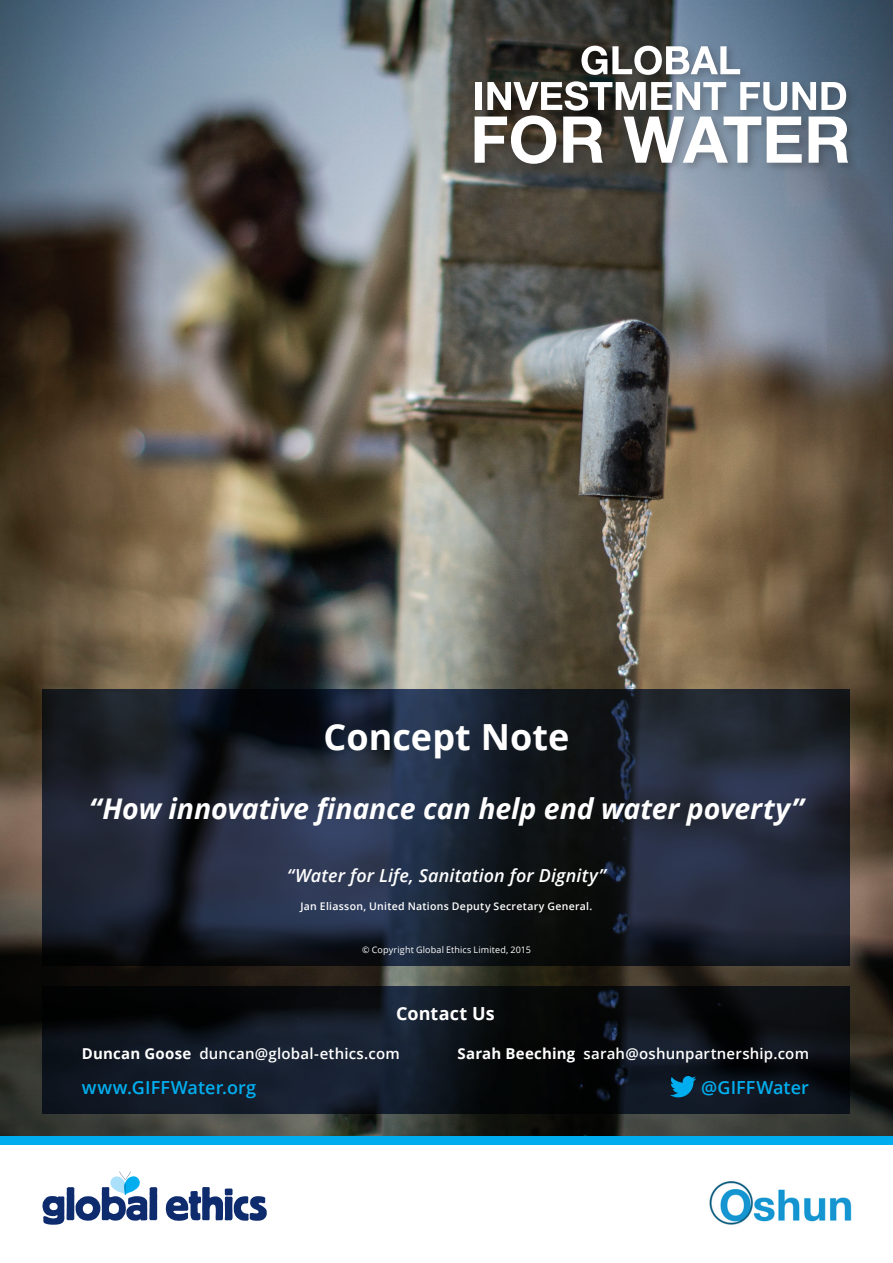
<style>
.page{position:relative;width:893px;height:1263px;background:#fff}
.page>*{position:absolute;margin:0;border:0;box-sizing:border-box;transform-origin:0 0}
.t1{font:700 36px "Open Sans";color:#fff}
.t2{font:italic 700 28.5px "Open Sans";letter-spacing:-.005em;color:#fff}
.t3{font:italic 600 18px "Open Sans";letter-spacing:.005em;color:#fff}
.t4{font:600 18px "Open Sans";letter-spacing:.005em;color:#00aeef}
.t5{font:700 18px "Open Sans";letter-spacing:.005em;color:#fff}
.t6{font:600 15px "Open Sans";letter-spacing:.015em;color:#fff}
.t7{font:600 10.5px "Open Sans";letter-spacing:.03em;color:#fff}
.t8{font:9px "Open Sans";letter-spacing:.015em;color:#fff}
.s1{font-weight:700}
</style>
<div class="page">
<img style="left:0;top:0;width:893px;height:1137px">
<div style="left:0;top:1137px;width:893px;height:8px;background:#00aeef"></div>
<svg style="left:166px;top:1187px;width:101px;height:34px"></svg>
<svg style="left:43px;top:1171px;width:114px;height:54px"></svg>
<img style="left:709px;top:1181px;width:143px;height:44px">
<svg style="left:43px;top:689px;width:807px;height:276px;background:#1c2330"></svg>
<svg style="left:43px;top:986px;width:807px;height:128px;background:#0d121a"></svg>
<svg style="left:670px;top:1076px;width:26px;height:21px"></svg>
<div style="left:470px;top:41px;width:388px;height:134px;background:#231f20;opacity:.3"></div>
<svg style="left:581px;top:46px;width:159px;height:29px"></svg>
<svg style="left:475px;top:81px;width:373px;height:83px"></svg>
<h1 class="t1" style="left:324px;top:712px;width:247px">Concept Note</h1>
<h2 class="t2" style="left:89px;top:789px;width:716px">“How innovative finance can help end water poverty”</h2>
<p class="t3" style="left:287px;top:863px;width:320px">“Water for Life, Sanitation for Dignity”</p>
<p class="t7" style="left:300px;top:899px;width:293px">Jan Eliasson, United Nations Deputy Secretary General.</p>
<p class="t8" style="left:362px;top:944px;width:170px">© Copyright Global Ethics Limited, 2015</p>
<p class="t5" style="left:396px;top:1001px;width:100px">Contact Us</p>
<p class="t6" style="left:82px;top:1044px;width:319px"><span class="s1">Duncan Goose</span> duncan@global-ethics.com</p>
<p class="t6" style="left:458px;top:1044px;width:353px"><span class="s1">Sarah Beeching</span> sarah@oshunpartnership.com</p>
<p class="t4" style="left:82px;top:1075px;width:176px">www.GIFFWater.org</p>
<p class="t4" style="left:701px;top:1075px;width:109px">@GIFFWater</p>
</div>
